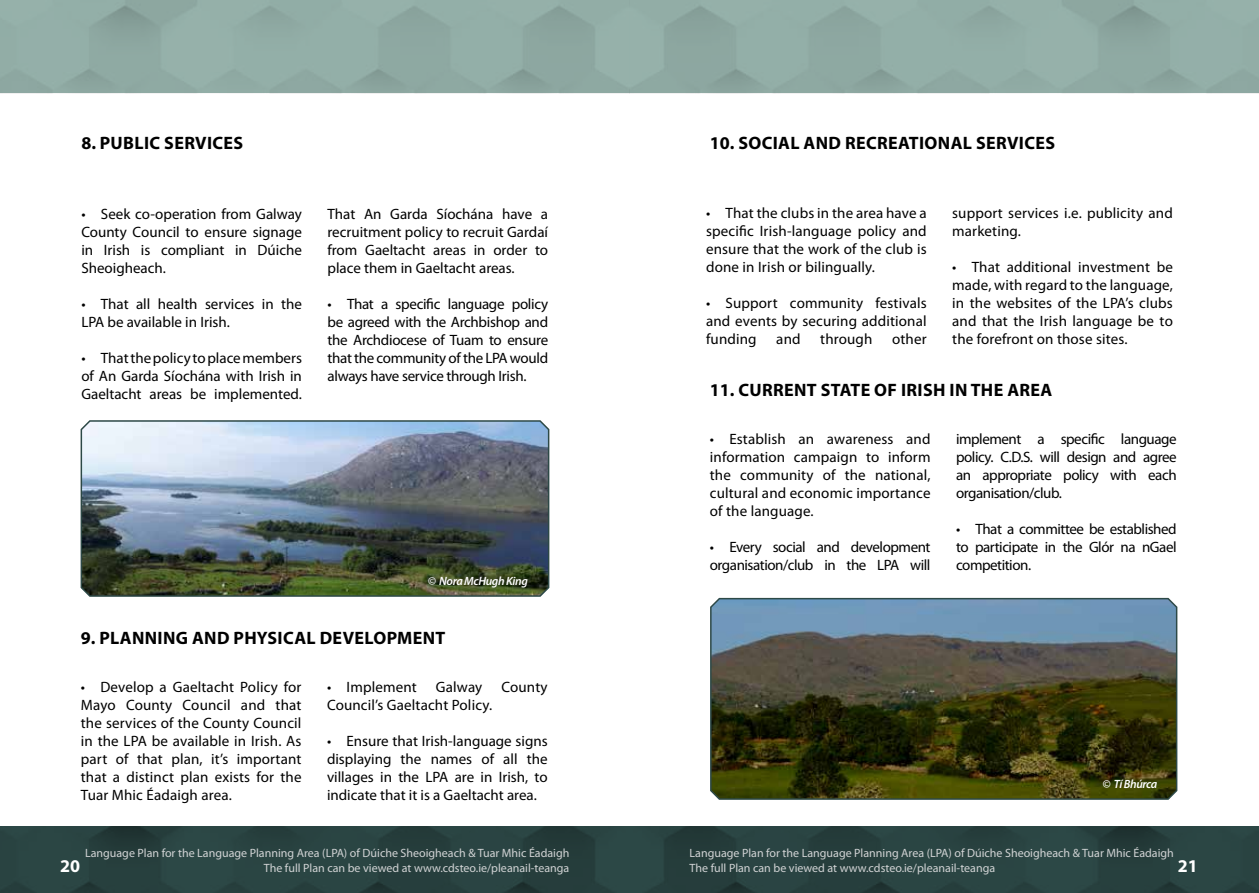
<style>
.page{position:relative;width:1259px;height:893px;background:#fff}
.page>*{position:absolute;margin:0;border:0;box-sizing:border-box;transform-origin:0 0}
.t1{font:700 18px "Myriad Pro";letter-spacing:.02em;color:#000}
.t2{font:700 18px "Myriad Pro";color:#fff}
.t3{font:15px/18px "Myriad Pro";color:#000;text-align:justify}
.t4{font:15px/18px "Myriad Pro";letter-spacing:-.03em;color:#000}
.t5{font:12px/14.4px "Myriad Pro";color:#d1d3d4;text-align:right}
.t6{font:italic 600 12px "Myriad Pro";letter-spacing:-.03em;color:#fff}
</style>
<div class="page">
<div style="left:0;top:827px;width:1259px;height:66px;background:#2d4947"></div>
<svg style="left:0;top:0;width:1259px;height:93px;background:#90aba4"></svg>
<img style="left:80px;top:420px;width:470px;height:177px">
<svg style="left:710px;top:597px;width:468px;height:203px;background:#49503d"></svg>
<p class="t1" style="left:81px;top:131px;width:163px">8. PUBLIC SERVICES</p>
<p class="t3" style="left:81px;top:204px;width:222px">• Seek co-operation from Galway County Council to ensure signage in Irish is compliant in Dúiche Sheoigheach.</p>
<p class="t3" style="left:81px;top:294px;width:222px">• That all health services in the<br>LPA be available in Irish.</p>
<p class="t3" style="left:81px;top:348px;width:222px">• That the policy to place members of An Garda Síochána with Irish in Gaeltacht areas be implemented.</p>
<p class="t3" style="left:327px;top:204px;width:222px">That An Garda Síochána have a recruitment policy to recruit Gardaí from Gaeltacht areas in order to place them in Gaeltacht areas.</p>
<p class="t3" style="left:327px;top:294px;width:222px">• That a specific language policy be agreed with the Archbishop and the Archdiocese of Tuam to ensure that the community of the LPA would always have service through Irish.</p>
<p class="t6" style="left:428px;top:573px;width:102px">© Nora McHugh King</p>
<p class="t1" style="left:81px;top:626px;width:366px">9. PLANNING AND PHYSICAL DEVELOPMENT</p>
<p class="t3" style="left:81px;top:678px;width:222px">• Develop a Gaeltacht Policy for Mayo County Council and that the services of the County Council in the LPA be available in Irish. As part of that plan, it’s important that a distinct plan exists for the Tuar Mhic Éadaigh area.</p>
<p class="t3" style="left:327px;top:678px;width:91px">• Implement</p>
<p class="t3" style="left:436px;top:678px;width:48px">Galway</p>
<p class="t3" style="left:501px;top:678px;width:48px">County</p>
<p class="t3" style="left:327px;top:696px;width:167px">Council’s Gaeltacht Policy.</p>
<p class="t3" style="left:327px;top:732px;width:222px">• Ensure that Irish-language signs displaying the names of all the villages in the LPA are in Irish, to indicate that it is a Gaeltacht area.</p>
<p class="t1" style="left:710px;top:131px;width:347px">10. SOCIAL AND RECREATIONAL SERVICES</p>
<p class="t3" style="left:706px;top:203px;width:222px">• That the clubs in the area have a specific Irish-language policy and ensure that the work of the club is done in Irish or bilingually.</p>
<p class="t3" style="left:706px;top:293px;width:222px">• Support community festivals and events by securing additional funding</p>
<p class="t3" style="left:776px;top:329px;width:26px">and</p>
<p class="t3" style="left:820px;top:329px;width:54px">through</p>
<p class="t3" style="left:892px;top:329px;width:36px">other</p>
<p class="t3" style="left:952px;top:203px;width:222px">support services i.e. publicity and marketing.</p>
<p class="t3" style="left:952px;top:257px;width:222px">• That additional investment be made, with regard to the language, in the websites of the LPA’s clubs and that the Irish language be to the forefront on those sites.</p>
<p class="t1" style="left:710px;top:378px;width:344px">11. CURRENT STATE OF IRISH IN THE AREA</p>
<p class="t3" style="left:710px;top:430px;width:222px">• Establish an awareness and information campaign to inform the community of the national, cultural and economic importance of the language.</p>
<p class="t4" style="left:710px;top:538px;width:222px">• Every social and development organisation/club in the LPA will</p>
<p class="t3" style="left:956px;top:430px;width:222px">implement a specific language policy. C.D.S. will design and agree an appropriate policy with each organisation/club.</p>
<p class="t3" style="left:956px;top:520px;width:222px">• That a committee be established to participate in the Glór na nGael competition.</p>
<p class="t6" style="left:1102px;top:776px;width:56px">© Tí Bhúrca</p>
<p class="t5" style="left:85px;top:846px;width:486px">Language Plan for the Language Planning Area (LPA) of Dúiche Sheoigheach &amp; Tuar Mhic Éadaigh<br>The full Plan can be viewed at www.cdsteo.ie/pleanail-teanga</p>
<p class="t5" style="left:689px;top:846px;width:486px">Language Plan for the Language Planning Area (LPA) of Dúiche Sheoigheach &amp; Tuar Mhic Éadaigh</p>
<p class="t2" style="left:60px;top:854px;width:21px">20</p>
<p class="t5" style="left:689px;top:860px;width:307px">The full Plan can be viewed at www.cdsteo.ie/pleanail-teanga</p>
<p class="t2" style="left:1178px;top:854px;width:21px">21</p>
</div>
